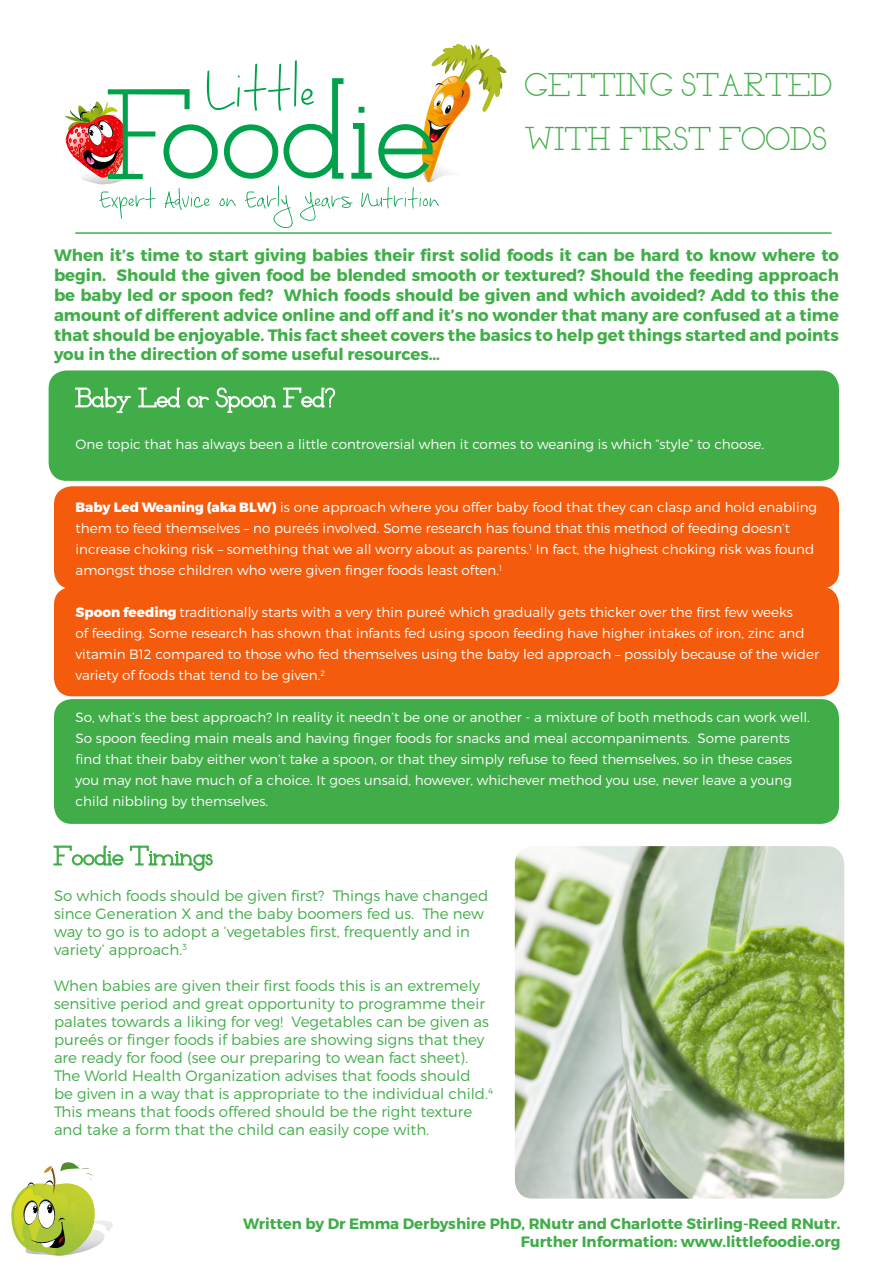
<style>
.page{position:relative;width:893px;height:1263px;background:#fff}
.page>*{position:absolute;margin:0;border:0;box-sizing:border-box;transform-origin:0 0}
.t1{font:143.55px "Chelsea";color:#00a14b}
.t2{font:128.1px "Chelsea";color:#00a14b}
.t3{font:119.55px "September Mornings";color:#00a14b}
.t4{font:54.3px "September Mornings";color:#00a14b}
.t5{font:33px "Chelsea";color:#41ad49}
.t6{font:700 16.5px/19.8px "Montserrat";color:#41ad49;text-align:justify}
.t7{font:300 15px/18px "Montserrat";color:#41ad49}
.t8{font:700 15px "Montserrat";color:#41ad49}
.t9{font:300 13.5px/21px "Montserrat";color:#fff}
.s1{font-weight:800}
</style>
<div class="page">
<svg style="left:11px;top:1162px;width:102px;height:94px"></svg>
<svg style="left:422px;top:44px;width:85px;height:139px"></svg>
<img style="left:65px;top:101px;width:70px;height:84px">
<hr style="left:75px;top:232px;width:756px;height:2px;background:#41ad49">
<div style="left:54px;top:699px;width:785px;height:125px;background:#41ad49;border-radius:18px"></div>
<div style="left:49px;top:370px;width:790px;height:111px;background:#41ad49;border-radius:18px"></div>
<div style="left:54px;top:486px;width:785px;height:103px;background:#f45b0c;border-radius:18px"></div>
<div style="left:54px;top:587px;width:785px;height:109px;background:#f45b0c;border-radius:18px"></div>
<svg style="left:75px;top:387px;width:56px;height:26px"></svg>
<svg style="left:138px;top:387px;width:42px;height:21px"></svg>
<svg style="left:187px;top:387px;width:89px;height:26px"></svg>
<svg style="left:283px;top:387px;width:52px;height:21px"></svg>
<svg style="left:54px;top:846px;width:69px;height:19px"></svg>
<svg style="left:130px;top:846px;width:83px;height:25px"></svg>
<img style="left:515px;top:846px;width:329px;height:352px">
<p class="t3" style="left:207px;top:38px;width:110px">Little</p>
<p class="t1" style="left:162px;top:58px;width:276px">oodie</p>
<p class="t2" style="left:108px;top:72px;width:88px">F</p>
<p class="t4" style="left:99px;top:175px;width:341px">Expert Advice on Early Years Nutrition</p>
<p class="t5" style="left:525px;top:68px;width:309px">GETTING STARTED</p>
<p class="t5" style="left:525px;top:122px;width:304px">WITH FIRST FOODS</p>
<p class="t6" style="left:54px;top:246px;width:787px">When it’s time to start giving babies their first solid foods it can be hard to know where to begin. Should the given food be blended smooth or textured? Should the feeding approach be baby led or spoon fed? Which foods should be given and which avoided? Add to this the amount of different advice online and off and it’s no wonder that many are confused at a time that should be enjoyable. This fact sheet covers the basics to help get things started and points you in the direction of some useful resources…</p>
<p class="t9" style="left:76px;top:433px;width:690px">One topic that has always been a little controversial when it comes to weaning is which “style” to choose.</p>
<p class="t9" style="left:76px;top:496px;width:743px"><span class="s1">Baby Led Weaning (aka BLW)</span> is one approach where you offer baby food that they can clasp and hold enabling them to feed themselves – no pureés involved. Some research has found that this method of feeding doesn’t increase choking risk – something that we all worry about as parents.<sup>1</sup> In fact, the highest choking risk was found amongst those children who were given finger foods least often.<sup>1</sup></p>
<p class="t9" style="left:76px;top:601px;width:745px"><span class="s1">Spoon feeding</span> traditionally starts with a very thin pureé which gradually gets thicker over the first few weeks<br>of feeding. Some research has shown that infants fed using spoon feeding have higher intakes of iron, zinc and vitamin B12 compared to those who fed themselves using the baby led approach – possibly because of the wider variety of foods that tend to be given.<sup>2</sup></p>
<p class="t9" style="left:76px;top:706px;width:736px">So, what’s the best approach? In reality it needn’t be one or another - a mixture of both methods can work well.<br>So spoon feeding main meals and having finger foods for snacks and meal accompaniments. Some parents find that their baby either won’t take a spoon, or that they simply refuse to feed themselves, so in these cases you may not have much of a choice. It goes unsaid, however, whichever method you use, never leave a young child nibbling by themselves.</p>
<p class="t7" style="left:54px;top:886px;width:436px">So which foods should be given first? Things have changed since Generation X and the baby boomers fed us. The new way to go is to adopt a ‘vegetables first, frequently and in variety’ approach.<sup>3</sup></p>
<p class="t7" style="left:54px;top:976px;width:437px">When babies are given their first foods this is an extremely sensitive period and great opportunity to programme their palates towards a liking for veg! Vegetables can be given as pureés or finger foods if babies are showing signs that they are ready for food (see our preparing to wean fact sheet).</p>
<p class="t7" style="left:54px;top:1066px;width:441px">The World Health Organization advises that foods should be given in a way that is appropriate to the individual child.<sup>4<br></sup>This means that foods offered should be the right texture and take a form that the child can easily cope with.</p>
<p class="t8" style="left:243px;top:1214px;width:599px">Written by Dr Emma Derbyshire PhD, RNutr and Charlotte Stirling-Reed RNutr.</p>
<p class="t8" style="left:521px;top:1232px;width:321px">Further Information: www.littlefoodie.org</p>
</div>
